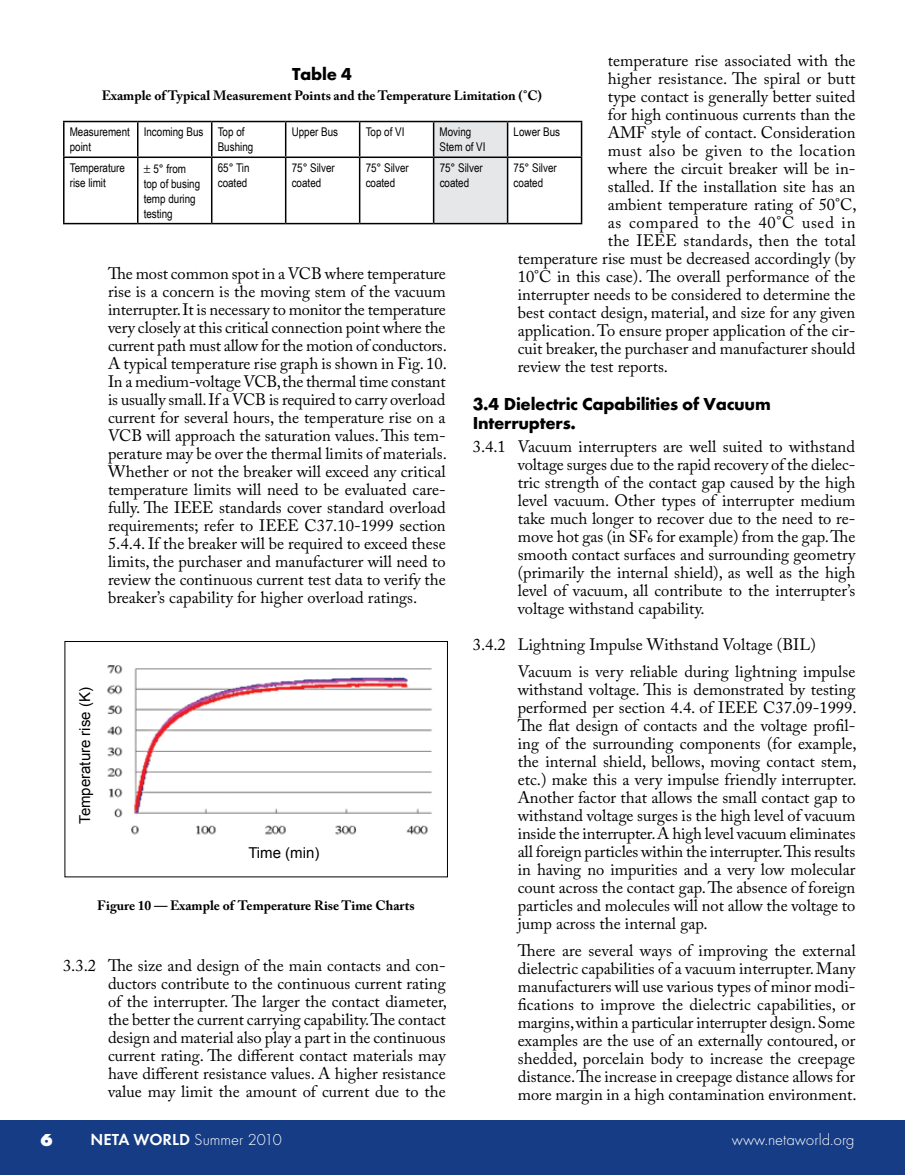
<style>
.page{position:relative;width:905px;height:1175px;background:#fff}
.page>*{position:absolute;margin:0;border:0;box-sizing:border-box;transform-origin:0 0}
.t1{font:700 18px/19.5px "Futura TOT";letter-spacing:-.015em;color:#000}
.t2{font:700 expanded 18px "Futura TOT";color:#fff}
.t3{font:16.5px/18px "Adobe Caslon Pro";color:#000;text-align:justify}
.t4{font:300 16.5px "Futura TOT";color:#fff}
.t5{font:16.5px "Adobe Caslon Pro";letter-spacing:.025em;color:#000}
.t6{font:16.5px "Adobe Caslon Pro";letter-spacing:.04em;color:#000}
.t7{font:15px "Arial";color:#000}
.t8{font:700 13.5px "Adobe Caslon Pro";color:#000}
.t9{font:12px/15px "Arial Narrow";color:#000}
.s1{font-family:"Futura TOT Dem";font-weight:400}
</style>
<div class="page">
<div style="left:0;top:1120px;width:904px;height:54px;background:#153c85"></div>
<hr style="left:904px;top:1120px;width:1px;height:54px;background:#153c85">
<div style="left:434px;top:122px;width:73px;height:101px;background:#e6e7e8"></div>
<hr style="left:63px;top:121px;width:75px;height:1px;background:#000">
<hr style="left:63px;top:122px;width:1px;height:34px;background:#000">
<hr style="left:138px;top:121px;width:74px;height:1px;background:#000">
<hr style="left:137px;top:122px;width:1px;height:34px;background:#000">
<hr style="left:212px;top:121px;width:74px;height:1px;background:#000">
<hr style="left:211px;top:122px;width:1px;height:34px;background:#000">
<hr style="left:286px;top:121px;width:73px;height:1px;background:#000">
<hr style="left:285px;top:122px;width:1px;height:34px;background:#000">
<hr style="left:359px;top:121px;width:74px;height:1px;background:#000">
<hr style="left:359px;top:122px;width:1px;height:34px;background:#000">
<hr style="left:433px;top:121px;width:74px;height:1px;background:#000">
<hr style="left:433px;top:122px;width:1px;height:34px;background:#000">
<hr style="left:507px;top:121px;width:75px;height:1px;background:#000">
<hr style="left:507px;top:122px;width:1px;height:34px;background:#000">
<hr style="left:580px;top:122px;width:2px;height:34px;background:#000">
<hr style="left:63px;top:156px;width:75px;height:2px;background:#000">
<hr style="left:63px;top:158px;width:1px;height:65px;background:#000">
<hr style="left:138px;top:156px;width:74px;height:2px;background:#000">
<hr style="left:137px;top:158px;width:1px;height:65px;background:#000">
<hr style="left:212px;top:156px;width:74px;height:2px;background:#000">
<hr style="left:211px;top:158px;width:1px;height:65px;background:#000">
<hr style="left:286px;top:156px;width:73px;height:2px;background:#000">
<hr style="left:285px;top:158px;width:1px;height:65px;background:#000">
<hr style="left:359px;top:156px;width:74px;height:2px;background:#000">
<hr style="left:359px;top:158px;width:1px;height:65px;background:#000">
<hr style="left:433px;top:156px;width:74px;height:2px;background:#000">
<hr style="left:433px;top:158px;width:1px;height:65px;background:#000">
<hr style="left:507px;top:156px;width:75px;height:2px;background:#000">
<hr style="left:507px;top:158px;width:1px;height:65px;background:#000">
<hr style="left:580px;top:158px;width:2px;height:65px;background:#000">
<hr style="left:63px;top:223px;width:75px;height:1px;background:#000">
<hr style="left:138px;top:223px;width:74px;height:1px;background:#000">
<hr style="left:212px;top:223px;width:74px;height:1px;background:#000">
<hr style="left:286px;top:223px;width:73px;height:1px;background:#000">
<hr style="left:359px;top:223px;width:74px;height:1px;background:#000">
<hr style="left:433px;top:223px;width:74px;height:1px;background:#000">
<hr style="left:507px;top:223px;width:75px;height:1px;background:#000">
<img style="left:107px;top:665px;width:325px;height:170px">
<div style="left:64px;top:641px;width:384px;height:236px;border:1px solid #000"></div>
<p class="t3" style="left:608px;top:51px;width:249px">temperature rise associated with the</p>
<p class="t3" style="left:608px;top:69px;width:249px">higher resistance. The spiral or butt</p>
<p class="t3" style="left:608px;top:87px;width:249px">type contact is generally better suited</p>
<p class="t3" style="left:608px;top:105px;width:249px">for high continuous currents than the</p>
<p class="t3" style="left:608px;top:123px;width:249px">AMF style of contact. Consideration</p>
<p class="t5" style="left:608px;top:141px;width:249px">must also be given to the location</p>
<p class="t3" style="left:608px;top:159px;width:249px">where the circuit breaker will be in-</p>
<p class="t3" style="left:608px;top:177px;width:249px">stalled. If the installation site has an</p>
<p class="t3" style="left:608px;top:195px;width:250px">ambient temperature rating of 50°C,</p>
<p class="t6" style="left:608px;top:213px;width:249px">as compared to the 40°C used in</p>
<p class="t3" style="left:608px;top:231px;width:249px">the IEEE standards, then the total</p>
<p class="t3" style="left:517px;top:249px;width:339px">temperature rise must be decreased accordingly (by</p>
<p class="t3" style="left:517px;top:267px;width:339px">10°C in this case). The overall performance of the</p>
<p class="t3" style="left:517px;top:285px;width:339px">interrupter needs to be considered to determine the</p>
<p class="t3" style="left:517px;top:303px;width:339px">best contact design, material, and size for any given</p>
<p class="t3" style="left:517px;top:321px;width:339px">application. To ensure proper application of the cir-</p>
<p class="t3" style="left:517px;top:339px;width:339px">cuit breaker, the purchaser and manufacturer should</p>
<p class="t3" style="left:517px;top:357px;width:152px">review the test reports.</p>
<p class="t1" style="left:472px;top:394px;width:299px">3.4 Dielectric Capabilities of Vacuum<br>Interrupters.</p>
<p class="t3" style="left:517px;top:437px;width:339px;text-indent:-45px">3.4.1 Vacuum interrupters are well suited to withstand voltage surges due to the rapid recovery of the dielec&shy;tric strength of the contact gap caused by the high level vacuum. Other types of interrupter medium take much longer to recover due to the need to re&shy;move hot gas (in SF6 for example) from the gap. The smooth contact surfaces and surrounding geometry (primarily the internal shield), as well as the high level of vacuum, all contribute to the interrupter’s voltage withstand capability.</p>
<p class="t3" style="left:517px;top:630px;width:339px;line-height:27px;text-indent:-45px">3.4.2 Lightning Impulse Withstand Voltage (BIL)<br>Vacuum is very reliable during lightning impulse</p>
<p class="t3" style="left:517px;top:680px;width:340px">withstand voltage. This is demonstrated by testing performed per section 4.4. of IEEE C37.09-1999.<br>The flat design of contacts and the voltage profil&shy;ing of the surrounding components (for example, the internal shield, bellows, moving contact stem, etc.) make this a very impulse friendly interrupter.<br>Another factor that allows the small contact gap to withstand voltage surges is the high level of vacuum inside the interrupter. A high level vacuum eliminates all foreign particles within the interrupter. This results in having no impurities and a very low molecular count across the contact gap. The absence of foreign particles and molecules will not allow the voltage to jump across the internal gap.</p>
<p class="t3" style="left:517px;top:941px;width:340px">There are several ways of improving the external dielectric capabilities of a vacuum interrupter. Many manufacturers will use various types of minor modi&shy;fications to improve the dielectric capabilities, or margins, within a particular interrupter design. Some examples are the use of an externally contoured, or shedded, porcelain body to increase the creepage distance. The increase in creepage distance allows for more margin in a high contamination environment.</p>
<p class="t1" style="left:292px;top:64px;width:61px">Table 4</p>
<p class="t8" style="left:102px;top:87px;width:441px">Example of Typical Measurement Points and the Temperature Limitation (°C)</p>
<p class="t9" style="left:70px;top:124px;width:62px">Measurement point</p>
<p class="t9" style="left:218px;top:124px;width:37px;text-indent:-74px">Incoming Bus Top of<br>Bushing</p>
<p class="t9" style="left:292px;top:124px;width:48px">Upper Bus</p>
<p class="t9" style="left:365px;top:124px;width:40px">Top of VI</p>
<p class="t9" style="left:439px;top:124px;width:47px">Moving<br>Stem of VI</p>
<p class="t9" style="left:513px;top:124px;width:48px">Lower Bus</p>
<p class="t9" style="left:70px;top:160px;width:57px">Temperature rise limit</p>
<p class="t9" style="left:144px;top:160px;width:58px;text-indent:10px">5° from top of busing temp during testing</p>
<p class="t9" style="left:218px;top:160px;width:33px">65° Tin coated</p>
<p class="t9" style="left:292px;top:160px;width:45px">75° Silver coated</p>
<p class="t9" style="left:366px;top:160px;width:45px">75° Silver coated</p>
<p class="t9" style="left:439px;top:160px;width:45px">75° Silver coated</p>
<p class="t9" style="left:513px;top:160px;width:45px">75° Silver coated</p>
<p class="t3" style="left:108px;top:264px;width:340px">The most common spot in a VCB where temperature rise is a concern is the moving stem of the vacuum interrupter. It is necessary to monitor the temperature very closely at this critical connection point where the current path must allow for the motion of conductors.<br>A typical temperature rise graph is shown in Fig. 10.<br>In a medium-voltage VCB, the thermal time constant is usually small. If a VCB is required to carry overload current for several hours, the temperature rise on a VCB will approach the saturation values. This tem&shy;perature may be over the thermal limits of materials.<br>Whether or not the breaker will exceed any critical temperature limits will need to be evaluated care&shy;fully. The IEEE standards cover standard overload requirements; refer to IEEE C37.10-1999 section 5.4.4. If the breaker will be required to exceed these limits, the purchaser and manufacturer will need to review the continuous current test data to verify the breaker’s capability for higher overload ratings.</p>
<p class="t7" style="left:75px;top:824px;width:138px;rotate:-90deg">Temperature rise (K)</p>
<p class="t7" style="left:248px;top:843px;width:73px">Time (min)</p>
<p class="t8" style="left:97px;top:897px;width:319px">Figure 10 — Example of Temperature Rise Time Charts</p>
<p class="t3" style="left:108px;top:956px;width:340px;text-indent:-45px">3.3.2 The size and design of the main contacts and con&shy;ductors contribute to the continuous current rating of the interrupter. The larger the contact diameter, the better the current carrying capability. The contact design and material also play a part in the continuous current rating. The different contact materials may have different resistance values. A higher resistance value may limit the amount of current due to the</p>
<p class="t2" style="left:40px;top:1128px;width:14px">6</p>
<p class="t4" style="left:91px;top:1129px;width:193px"><span class="s1">NETA WORLD</span> Summer 2010</p>
<p class="t4" style="left:732px;top:1129px;width:124px">www.netaworld.org</p>
</div>
